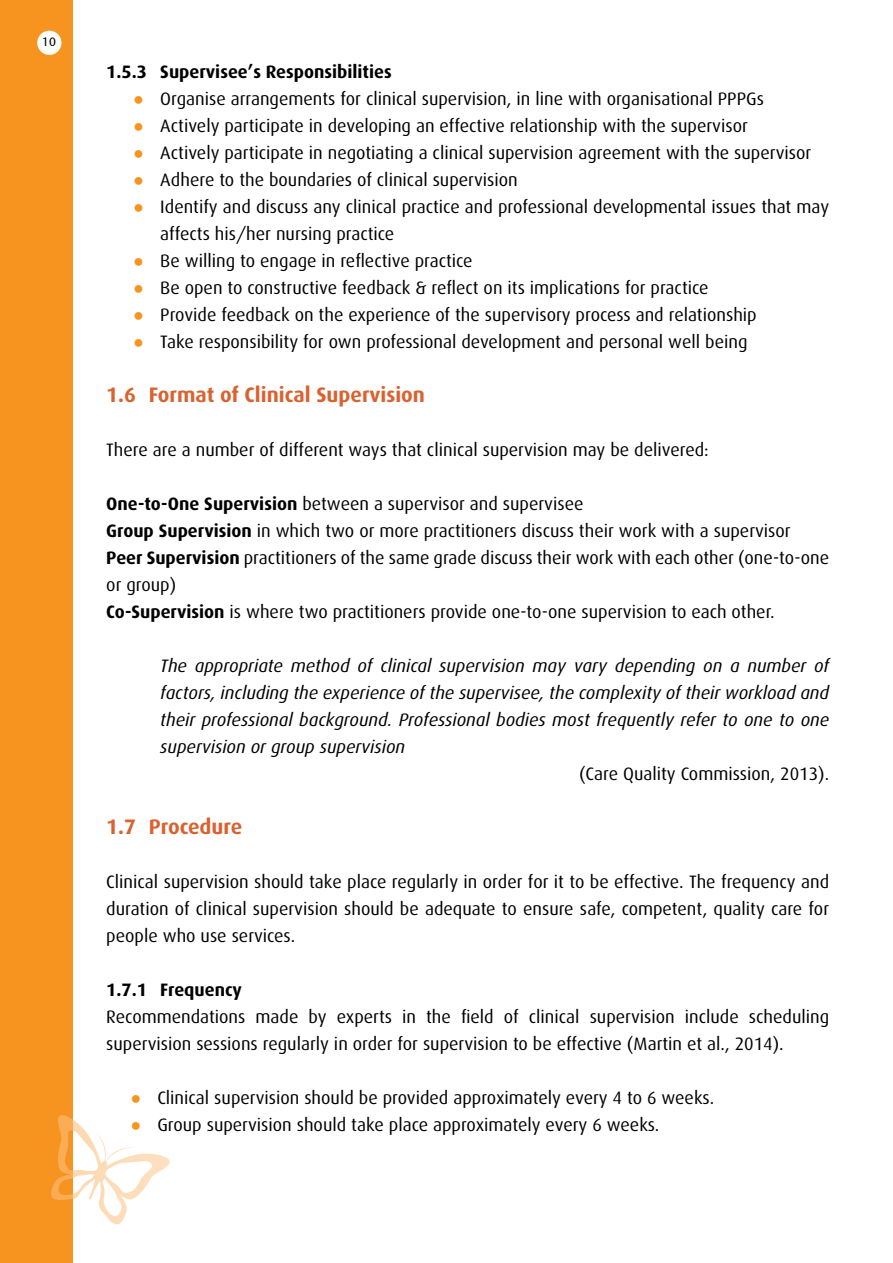
<style>
.page{position:relative;width:893px;height:1263px;background:#fff}
.page>*{position:absolute;margin:0;border:0;box-sizing:border-box;transform-origin:0 0}
.t1{font:700 21px "Dax";color:#d86330}
.t2{font:18px/27px "Dax";color:#000}
.t3{font:italic 18px/27px "Dax";color:#000;text-align:justify}
.t4{font:700 18px "Dax";color:#000}
.t5{font:12px "Stone Sans";color:#000}
.s1{font-family:"Arial";color:#f7941f}
.s2{font-weight:700}
</style>
<div class="page">
<div style="left:0;top:0;width:73px;height:1263px;background:#f7941f"></div>
<svg style="left:37px;top:31px;width:24px;height:24px"></svg>
<img style="left:51px;top:1115px;width:119px;height:109px">
<p class="t5" style="left:42px;top:35px;width:15px">10</p>
<p class="t4" style="left:106px;top:61px;width:287px">1.5.3 Supervisee’s Responsibilities</p>
<p class="t2" style="left:133px;top:85px;width:632px"><span class="s1">●</span> Organise arrangements for clinical supervision, in line with organisational PPPGs</p>
<p class="t2" style="left:133px;top:112px;width:616px"><span class="s1">●</span> Actively participate in developing an effective relationship with the supervisor</p>
<p class="t2" style="left:133px;top:139px;width:679px"><span class="s1">●</span> Actively participate in negotiating a clinical supervision agreement with the supervisor</p>
<p class="t2" style="left:133px;top:166px;width:386px"><span class="s1">●</span> Adhere to the boundaries of clinical supervision</p>
<p class="t2" style="left:160px;top:193px;width:670px;text-indent:-27px"><span class="s1">●</span> Identify and discuss any clinical practice and professional developmental issues that may affects his/her nursing practice</p>
<p class="t2" style="left:133px;top:247px;width:341px"><span class="s1">●</span> Be willing to engage in reflective practice</p>
<p class="t2" style="left:133px;top:274px;width:577px"><span class="s1">●</span> Be open to constructive feedback &amp; reflect on its implications for practice</p>
<p class="t2" style="left:133px;top:301px;width:625px"><span class="s1">●</span> Provide feedback on the experience of the supervisory process and relationship</p>
<p class="t2" style="left:133px;top:328px;width:616px"><span class="s1">●</span> Take responsibility for own professional development and personal well being</p>
<p class="t1" style="left:106px;top:382px;width:320px">1.6 Format of Clinical Supervision</p>
<p class="t2" style="left:106px;top:436px;width:604px">There are a number of different ways that clinical supervision may be delivered:</p>
<p class="t2" style="left:106px;top:490px;width:724px"><span class="s2">One-to-One Supervision</span> between a supervisor and supervisee<br><span class="s2">Group Supervision</span> in which two or more practitioners discuss their work with a supervisor <span class="s2">Peer Supervision</span> practitioners of the same grade discuss their work with each other (one-to-one or group)<br><span class="s2">Co-Supervision</span> is where two practitioners provide one-to-one supervision to each other.</p>
<p class="t3" style="left:160px;top:652px;width:670px">The appropriate method of clinical supervision may vary depending on a number of factors, including the experience of the supervisee, the complexity of their workload and their professional background. Professional bodies most frequently refer to one to one supervision or group supervision</p>
<p class="t2" style="left:579px;top:760px;width:252px">(Care Quality Commission, 2013).</p>
<p class="t1" style="left:106px;top:814px;width:137px">1.7 Procedure</p>
<p class="t2" style="left:106px;top:868px;width:724px;text-align:justify">Clinical supervision should take place regularly in order for it to be effective. The frequency and duration of clinical supervision should be adequate to ensure safe, competent, quality care for people who use services.</p>
<p class="t4" style="left:106px;top:979px;width:137px">1.7.1 Frequency</p>
<p class="t2" style="left:106px;top:1003px;width:724px">Recommendations made by experts in the field of clinical supervision include scheduling supervision sessions regularly in order for supervision to be effective (Martin et al., 2014).</p>
<p class="t2" style="left:130px;top:1084px;width:585px"><span class="s1">●</span> Clinical supervision should be provided approximately every 4 to 6 weeks.</p>
<p class="t2" style="left:130px;top:1111px;width:531px"><span class="s1">●</span> Group supervision should take place approximately every 6 weeks.</p>
</div>
